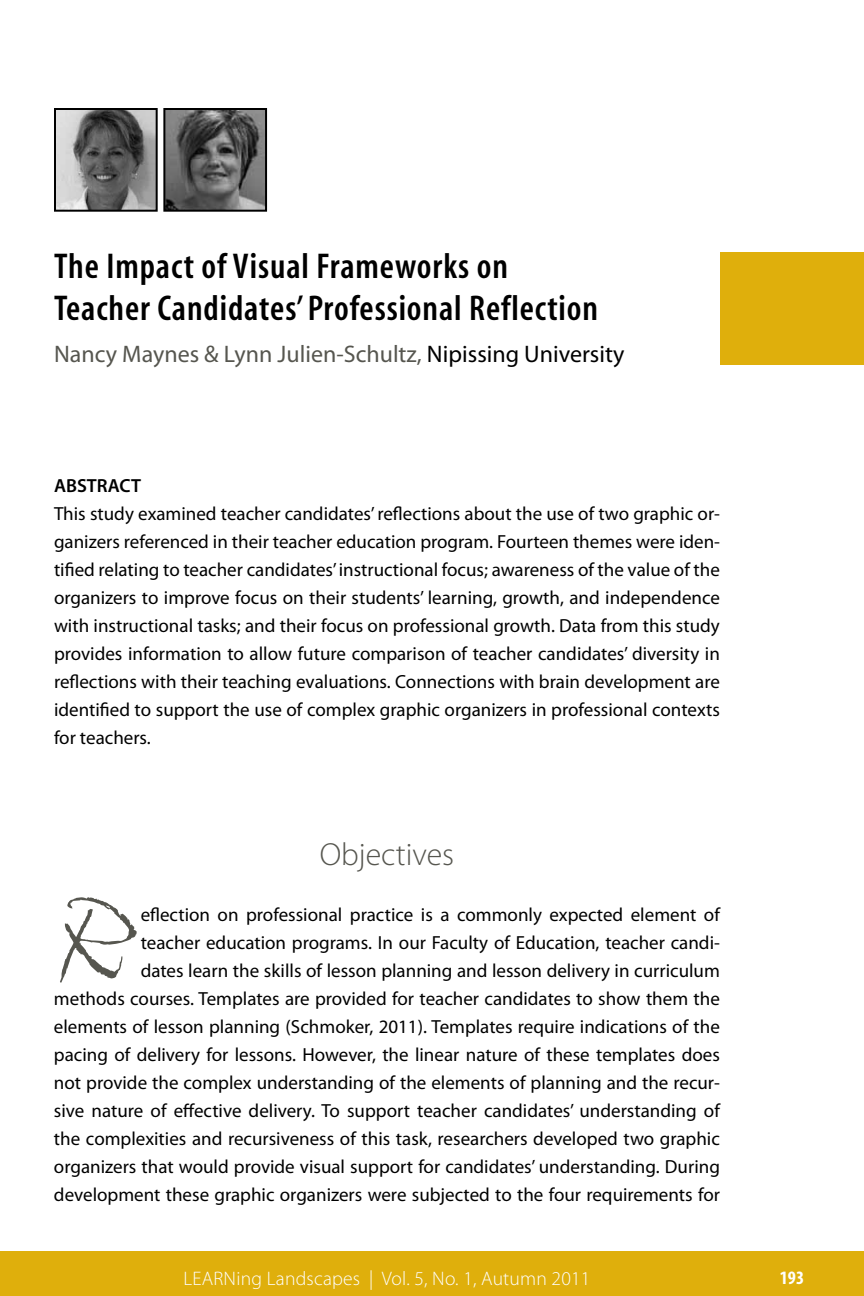
<style>
.page{position:relative;width:864px;height:1296px;background:#fff}
.page>*{position:absolute;margin:0;border:0;box-sizing:border-box;transform-origin:0 0}
.t1{font:italic 103.6px "Grimshaw Hand ITC";color:#56564f}
.t2{font:36px/42px "Myriad MM 565 300";letter-spacing:-.08em;color:#000}
.t3{font:300 32px "Myriad Pro";color:#56564f}
.t4{font:24px "Myriad Pro";color:#56564f}
.t5{font:300 19.6px "Myriad Pro";letter-spacing:.01em;color:#fff}
.t6{font:19px/28px "Myriad Pro";color:#000;text-align:justify}
.t7{font:600 19px "Myriad Pro";color:#000}
.t8{font:700 condensed 19px "Myriad Pro";color:#fff}
.s1{color:#000}
</style>
<div class="page">
<div style="left:720px;top:252px;width:144px;height:112px;background:#dfaf0c"></div>
<div style="left:0;top:1251px;width:864px;height:45px;background:#dfaf0c"></div>
<img style="left:57px;top:111px;width:98px;height:98px">
<div style="left:54px;top:108px;width:104px;height:104px;border:2px solid #000"></div>
<img style="left:166px;top:111px;width:98px;height:98px">
<div style="left:163px;top:108px;width:104px;height:104px;border:2px solid #000"></div>
<h2 class="t2" style="left:54px;top:247px;width:550px">The Impact of Visual Frameworks on<br>Teacher Candidates’ Professional Reflection</h2>
<p class="t4" style="left:54px;top:339px;width:572px">Nancy Maynes &amp; Lynn Julien-Schultz, <span class="s1">Nipissing University</span></p>
<p class="t7" style="left:54px;top:473px;width:89px">ABSTRACT</p>
<p class="t6" style="left:54px;top:499px;width:668px">This study examined teacher candidates’ reflections about the use of two graphic or&shy;ganizers referenced in their teacher education program. Fourteen themes were iden&shy;tified relating to teacher candidates’ instructional focus; awareness of the value of the organizers to improve focus on their students’ learning, growth, and independence with instructional tasks; and their focus on professional growth. Data from this study provides information to allow future comparison of teacher candidates’ diversity in reflections with their teaching evaluations. Connections with brain development are identified to support the use of complex graphic organizers in professional contexts for teachers.</p>
<h3 class="t3" style="left:320px;top:837px;width:136px">Objectives</h3>
<h1 class="t1" style="left:54px;top:881px;width:81px">R</h1>
<p class="t6" style="left:54px;top:901px;width:668px;text-align:right">eflection on professional practice is a commonly expected element of<br>teacher education programs. In our Faculty of Education, teacher candi-<br>dates learn the skills of lesson planning and lesson delivery in curriculum<br>methods courses. Templates are provided for teacher candidates to show them the elements of lesson planning (Schmoker, 2011). Templates require indications of the pacing of delivery for lessons. However, the linear nature of these templates does not provide the complex understanding of the elements of planning and the recur&shy;sive nature of effective delivery. To support teacher candidates’ understanding of the complexities and recursiveness of this task, researchers developed two graphic organizers that would provide visual support for candidates’ understanding. During development these graphic organizers were subjected to the four requirements for</p>
<p class="t5" style="left:184px;top:1267px;width:408px">LEARNing Landscapes | Vol. 5, No. 1, Autumn 2011</p>
<p class="t8" style="left:780px;top:1266px;width:26px">193</p>
</div>
